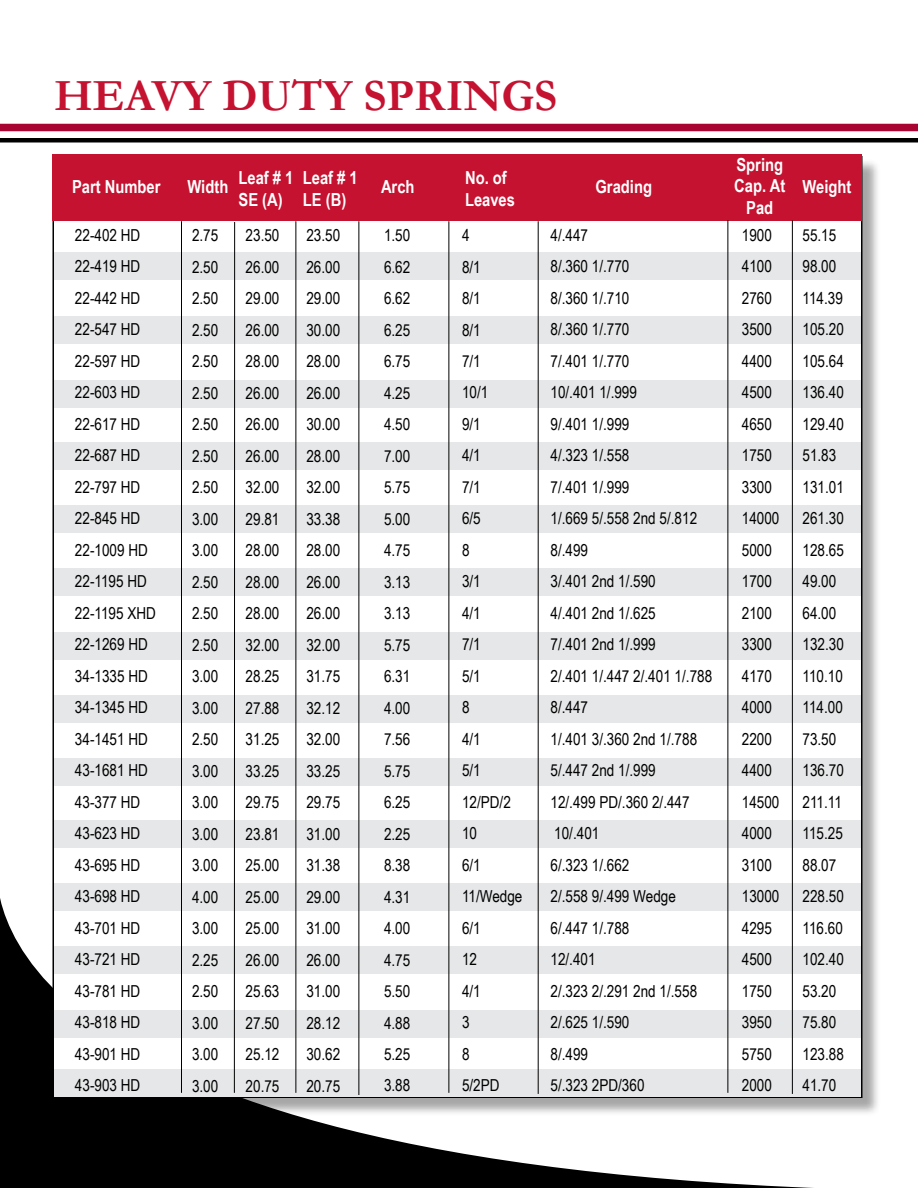
<style>
.page{position:relative;width:918px;height:1188px;background:#fff}
.page>*{position:absolute;margin:0;border:0;box-sizing:border-box;transform-origin:0 0}
.t1{font:700 45px "Garamond";color:#c41230}
.t2{font:700 18px/21.6px "Arial Narrow";color:#fff}
.t3{font:16.5px/31.5px "Arial Narrow";color:#000}
</style>
<div class="page">
<div style="left:864px;top:124px;width:54px;height:7px;background:#a90533"></div>
<svg style="left:0;top:898px;width:813px;height:290px;fill:#000"></svg>
<div style="left:55px;top:158px;width:826px;height:959px;background:#000;opacity:.35"></div>
<div style="left:52px;top:156px;width:810px;height:942px;background:#fff;border:2px solid #000"></div>
<div style="left:52px;top:154px;width:810px;height:67px;background:#c41230"></div>
<hr style="left:864px;top:138px;width:54px;height:4px;background:#000">
<div style="left:0;top:124px;width:864px;height:7px;background:#a90533"></div>
<hr style="left:0;top:138px;width:864px;height:4px;background:#000">
<div style="left:54px;top:253px;width:806px;height:27px;background:#e6e7e8"></div>
<div style="left:54px;top:316px;width:806px;height:27px;background:#e6e7e8"></div>
<div style="left:54px;top:380px;width:806px;height:28px;background:#e6e7e8"></div>
<div style="left:54px;top:442px;width:806px;height:27px;background:#e6e7e8"></div>
<div style="left:54px;top:505px;width:806px;height:27px;background:#e6e7e8"></div>
<div style="left:54px;top:568px;width:806px;height:27px;background:#e6e7e8"></div>
<div style="left:54px;top:632px;width:806px;height:28px;background:#e6e7e8"></div>
<div style="left:54px;top:695px;width:806px;height:28px;background:#e6e7e8"></div>
<div style="left:54px;top:758px;width:806px;height:28px;background:#e6e7e8"></div>
<div style="left:54px;top:820px;width:806px;height:27px;background:#e6e7e8"></div>
<div style="left:54px;top:883px;width:806px;height:27px;background:#e6e7e8"></div>
<div style="left:54px;top:946px;width:806px;height:27px;background:#e6e7e8"></div>
<div style="left:54px;top:1010px;width:806px;height:28px;background:#e6e7e8"></div>
<div style="left:54px;top:1069px;width:806px;height:27px;background:#e6e7e8"></div>
<hr style="left:181px;top:221px;width:1px;height:872px;background:#000">
<hr style="left:234px;top:222px;width:1px;height:871px;background:#000">
<hr style="left:296px;top:221px;width:1px;height:872px;background:#000">
<hr style="left:358px;top:221px;width:1px;height:874px;background:#000">
<hr style="left:448px;top:221px;width:1px;height:872px;background:#000">
<hr style="left:538px;top:221px;width:1px;height:873px;background:#000">
<hr style="left:728px;top:220px;width:1px;height:873px;background:#000">
<hr style="left:792px;top:220px;width:1px;height:874px;background:#000">
<h1 class="t1" style="left:54px;top:66px;width:505px">HEAVY DUTY SPRINGS</h1>
<p class="t2" style="left:72px;top:175px;width:90px">Part Number</p>
<p class="t2" style="left:188px;top:175px;width:42px">Width</p>
<p class="t2" style="left:238px;top:166px;width:56px">Leaf # 1<br>SE (A)</p>
<p class="t2" style="left:303px;top:166px;width:56px">Leaf # 1<br>LE (B)</p>
<p class="t2" style="left:381px;top:175px;width:35px">Arch</p>
<p class="t2" style="left:465px;top:166px;width:52px">No. of<br>Leaves</p>
<p class="t2" style="left:596px;top:175px;width:58px">Grading</p>
<p class="t2" style="left:734px;top:153px;width:53px;text-align:center">Spring<br>Cap. At<br>Pad</p>
<p class="t2" style="left:803px;top:175px;width:50px">Weight</p>
<p class="t3" style="left:75px;top:219px;width:82px">22-402 HD<br>22-419 HD<br>22-442 HD<br>22-547 HD<br>22-597 HD<br>22-603 HD<br>22-617 HD<br>22-687 HD<br>22-797 HD<br>22-845 HD<br>22-1009 HD<br>22-1195 HD<br>22-1195 XHD<br>22-1269 HD<br>34-1335 HD<br>34-1345 HD<br>34-1451 HD<br>43-1681 HD<br>43-377 HD<br>43-623 HD<br>43-695 HD<br>43-698 HD<br>43-701 HD<br>43-721 HD<br>43-781 HD<br>43-818 HD<br>43-901 HD<br>43-903 HD</p>
<p class="t3" style="left:192px;top:219px;width:28px;text-align:justify">2.75<br>2.50<br>2.50<br>2.50<br>2.50<br>2.50<br>2.50<br>2.50<br>2.50<br>3.00<br>3.00<br>2.50<br>2.50<br>2.50<br>3.00<br>3.00<br>2.50<br>3.00<br>3.00<br>3.00<br>3.00<br>4.00<br>3.00<br>2.25<br>2.50<br>3.00<br>3.00<br>3.00</p>
<p class="t3" style="left:246px;top:219px;width:35px;text-align:justify">23.50<br>26.00<br>29.00<br>26.00<br>28.00<br>26.00<br>26.00<br>26.00<br>32.00<br>29.81<br>28.00<br>28.00<br>28.00<br>32.00<br>28.25<br>27.88<br>31.25<br>33.25<br>29.75<br>23.81<br>25.00<br>25.00<br>25.00<br>26.00<br>25.63<br>27.50<br>25.12<br>20.75</p>
<p class="t3" style="left:306px;top:219px;width:35px;text-align:justify">23.50<br>26.00<br>29.00<br>30.00<br>28.00<br>26.00<br>30.00<br>28.00<br>32.00<br>33.38<br>28.00<br>26.00<br>26.00<br>32.00<br>31.75<br>32.12<br>32.00<br>33.25<br>29.75<br>31.00<br>31.38<br>29.00<br>31.00<br>26.00<br>31.00<br>28.12<br>30.62<br>20.75</p>
<p class="t3" style="left:384px;top:219px;width:28px;text-align:justify">1.50<br>6.62<br>6.62<br>6.25<br>6.75<br>4.25<br>4.50<br>7.00<br>5.75<br>5.00<br>4.75<br>3.13<br>3.13<br>5.75<br>6.31<br>4.00<br>7.56<br>5.75<br>6.25<br>2.25<br>8.38<br>4.31<br>4.00<br>4.75<br>5.50<br>4.88<br>5.25<br>3.88</p>
<p class="t3" style="left:462px;top:219px;width:62px">4<br>8/1<br>8/1<br>8/1<br>7/1<br>10/1<br>9/1<br>4/1<br>7/1<br>6/5<br>8<br>3/1<br>4/1<br>7/1<br>5/1<br>8<br>4/1<br>5/1<br>12/PD/2<br>10<br>6/1<br>11/Wedge<br>6/1<br>12<br>4/1<br>3<br>8<br>5/2PD</p>
<p class="t3" style="left:551px;top:219px;width:163px">4/.447<br>8/.360 1/.770<br>8/.360 1/.710<br>8/.360 1/.770<br>7/.401 1/.770<br>10/.401 1/.999<br>9/.401 1/.999<br>4/.323 1/.558<br>7/.401 1/.999<br>1/.669 5/.558 2nd 5/.812<br>8/.499<br>3/.401 2nd 1/.590<br>4/.401 2nd 1/.625<br>7/.401 2nd 1/.999<br>2/.401 1/.447 2/.401 1/.788<br>8/.447<br>1/.401 3/.360 2nd 1/.788<br>5/.447 2nd 1/.999<br>12/.499 PD/.360 2/.447<br>10/.401<br>6/.323 1/.662<br>2/.558 9/.499 Wedge<br>6/.447 1/.788<br>12/.401<br>2/.323 2/.291 2nd 1/.558<br>2/.625 1/.590<br>8/.499<br>5/.323 2PD/360</p>
<p class="t3" style="left:742px;top:219px;width:39px">1900<br>4100<br>2760<br>3500<br>4400<br>4500<br>4650<br>1750<br>3300<br>14000<br>5000<br>1700<br>2100<br>3300<br>4170<br>4000<br>2200<br>4400<br>14500<br>4000<br>3100<br>13000<br>4295<br>4500<br>1750<br>3950<br>5750<br>2000</p>
<p class="t3" style="left:802px;top:219px;width:43px">55.15<br>98.00<br>114.39<br>105.20<br>105.64<br>136.40<br>129.40<br>51.83<br>131.01<br>261.30<br>128.65<br>49.00<br>64.00<br>132.30<br>110.10<br>114.00<br>73.50<br>136.70<br>211.11<br>115.25<br>88.07<br>228.50<br>116.60<br>102.40<br>53.20<br>75.80<br>123.88<br>41.70</p>
</div>
